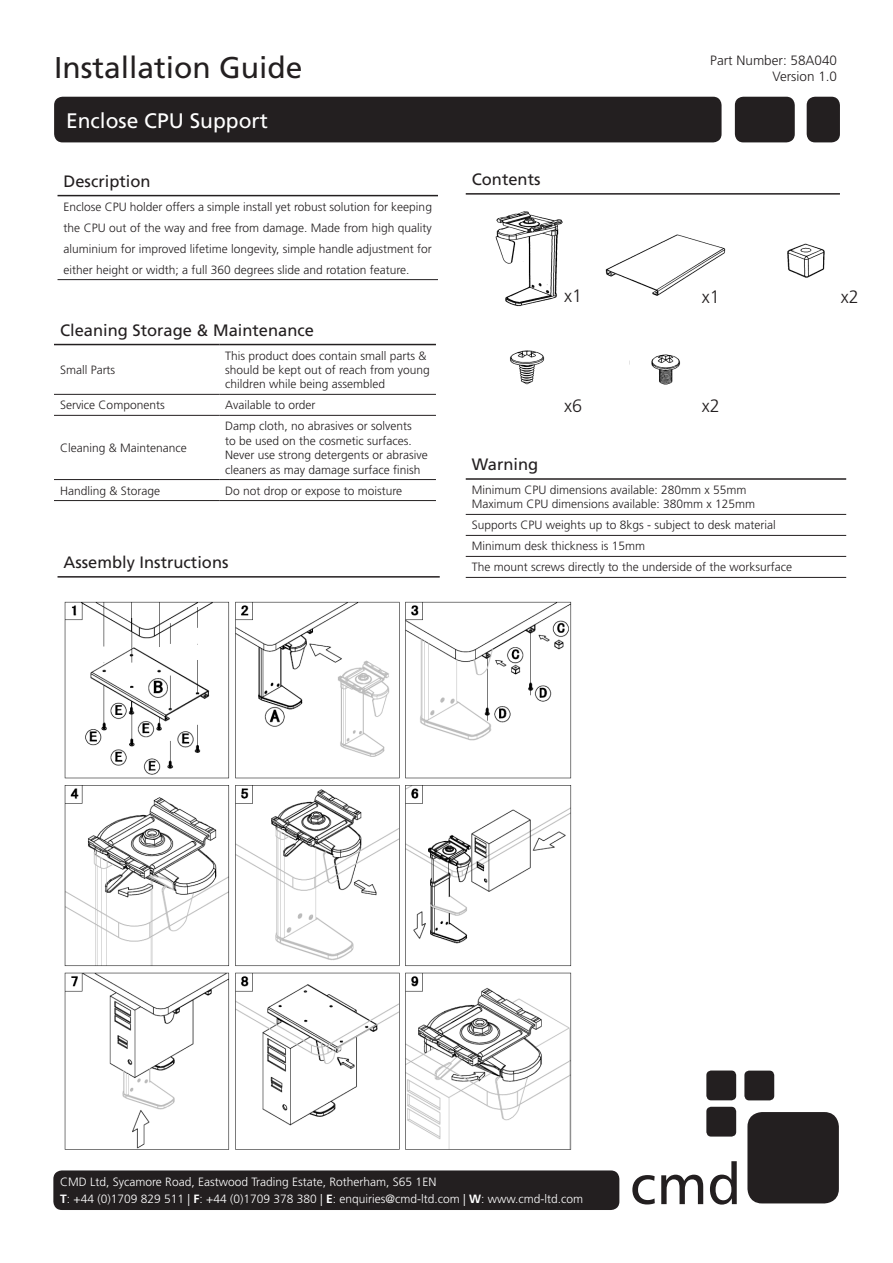
<style>
.page{position:relative;width:893px;height:1263px;background:#fff}
.page>*{position:absolute;margin:0;border:0;box-sizing:border-box;transform-origin:0 0}
.t1{font:30px "Frutiger LT Std";color:#231f20}
.t2{font:21px "Frutiger LT Std";color:#fff}
.t3{font:300 18px "Frutiger LT Std";color:#231f20}
.t4{font:16.5px "Frutiger LT Std";color:#231f20}
.t5{font:300 13.5px "Frutiger LT Std";color:#231f20}
.t6{font:300 12px/14.4px "Frutiger LT Std";color:#231f20}
.t7{font:300 12px "Frutiger LT Std";color:#fff}
.s1{font-weight:700}
</style>
<div class="page">
<div style="left:54px;top:97px;width:668px;height:45px;background:#231f20;border-radius:9px"></div>
<div style="left:747px;top:1112px;width:92px;height:91px;background:#231f20;border-radius:15px"></div>
<svg style="left:632px;top:1175px;width:23px;height:29px"></svg>
<svg style="left:661px;top:1175px;width:42px;height:29px"></svg>
<svg style="left:710px;top:1161px;width:27px;height:43px"></svg>
<div style="left:706px;top:1107px;width:30px;height:29px;background:#231f20;border-radius:5px"></div>
<div style="left:706px;top:1070px;width:30px;height:30px;background:#231f20;border-radius:5px"></div>
<div style="left:744px;top:1070px;width:30px;height:30px;background:#231f20;border-radius:5px"></div>
<div style="left:735px;top:97px;width:60px;height:45px;background:#231f20;border-radius:9px"></div>
<div style="left:807px;top:97px;width:33px;height:45px;background:#231f20;border-radius:9px"></div>
<hr style="left:58px;top:279px;width:380px;height:1px;background:#231f20">
<hr style="left:58px;top:195px;width:380px;height:1px;background:#231f20">
<div style="left:53px;top:1170px;width:566px;height:40px;background:#231f20;border-radius:9px"></div>
<hr style="left:54px;top:394px;width:165px;height:1px;background:#231f20">
<hr style="left:219px;top:394px;width:217px;height:1px;background:#231f20">
<hr style="left:54px;top:415px;width:165px;height:1px;background:#231f20">
<hr style="left:219px;top:415px;width:217px;height:1px;background:#231f20">
<hr style="left:54px;top:479px;width:165px;height:1px;background:#231f20">
<hr style="left:219px;top:479px;width:217px;height:1px;background:#231f20">
<hr style="left:54px;top:500px;width:165px;height:1px;background:#231f20">
<hr style="left:219px;top:500px;width:217px;height:1px;background:#231f20">
<hr style="left:54px;top:344px;width:165px;height:1px;background:#231f20">
<hr style="left:219px;top:344px;width:217px;height:1px;background:#231f20">
<hr style="left:466px;top:514px;width:380px;height:1px;background:#231f20">
<hr style="left:466px;top:535px;width:380px;height:1px;background:#231f20">
<hr style="left:466px;top:556px;width:380px;height:1px;background:#231f20">
<hr style="left:466px;top:577px;width:380px;height:1px;background:#231f20">
<hr style="left:466px;top:478px;width:380px;height:2px;background:#231f20">
<hr style="left:466px;top:193px;width:374px;height:2px;background:#231f20">
<hr style="left:58px;top:576px;width:382px;height:2px;background:#231f20">
<img style="left:495px;top:211px;width:68px;height:96px">
<img style="left:605px;top:234px;width:121px;height:62px">
<img style="left:787px;top:243px;width:38px;height:35px">
<img style="left:651px;top:354px;width:29px;height:31px">
<img style="left:510px;top:350px;width:35px;height:35px">
<img style="left:64px;top:601px;width:508px;height:549px">
<p class="t1" style="left:54px;top:49px;width:250px">Installation Guide</p>
<p class="t2" style="left:66px;top:108px;width:203px">Enclose CPU Support</p>
<p class="t4" style="left:64px;top:171px;width:89px">Description</p>
<p class="t6" style="left:64px;top:196px;width:370px;line-height:21px;text-align:justify">Enclose CPU holder offers a simple install yet robust solution for keeping the CPU out of the way and free from damage. Made from high quality aluminium for improved lifetime longevity, simple handle adjustment for either height or width; a full 360 degrees slide and rotation feature.</p>
<p class="t4" style="left:60px;top:320px;width:255px">Cleaning Storage &amp; Maintenance</p>
<p class="t6" style="left:60px;top:363px;width:57px">Small Parts</p>
<p class="t6" style="left:225px;top:348px;width:206px">This product does contain small parts &amp; should be kept out of reach from young children while being assembled</p>
<p class="t6" style="left:60px;top:398px;width:106px">Service Components</p>
<p class="t6" style="left:225px;top:398px;width:92px">Available to order</p>
<p class="t6" style="left:60px;top:441px;width:128px">Cleaning &amp; Maintenance</p>
<p class="t6" style="left:225px;top:419px;width:204px">Damp cloth, no abrasives or solvents<br>to be used on the cosmetic surfaces.<br>Never use strong detergents or abrasive cleaners as may damage surface finish</p>
<p class="t6" style="left:60px;top:483px;width:102px">Handling &amp; Storage</p>
<p class="t6" style="left:225px;top:483px;width:178px">Do not drop or expose to moisture</p>
<p class="t4" style="left:64px;top:553px;width:167px">Assembly Instructions</p>
<p class="t4" style="left:472px;top:170px;width:70px">Contents</p>
<p class="t5" style="left:710px;top:53px;width:128px">Part Number: 58A040</p>
<p class="t5" style="left:772px;top:69px;width:66px">Version 1.0</p>
<p class="t3" style="left:564px;top:285px;width:19px">x1</p>
<p class="t3" style="left:702px;top:286px;width:20px">x1</p>
<p class="t3" style="left:841px;top:286px;width:19px">x2</p>
<p class="t3" style="left:564px;top:395px;width:19px">x6</p>
<p class="t3" style="left:702px;top:395px;width:20px">x2</p>
<p class="t4" style="left:472px;top:455px;width:68px">Warning</p>
<p class="t6" style="left:472px;top:483px;width:276px">Minimum CPU dimensions available: 280mm x 55mm</p>
<p class="t6" style="left:472px;top:497px;width:285px">Maximum CPU dimensions available: 380mm x 125mm</p>
<p class="t6" style="left:472px;top:518px;width:306px">Supports CPU weights up to 8kgs - subject to desk material</p>
<p class="t6" style="left:472px;top:539px;width:175px">Minimum desk thickness is 15mm</p>
<p class="t6" style="left:472px;top:560px;width:322px">The mount screws directly to the underside of the worksurface</p>
<p class="t7" style="left:60px;top:1175px;width:378px">CMD Ltd, Sycamore Road, Eastwood Trading Estate, Rotherham, S65 1EN</p>
<p class="t7" style="left:60px;top:1192px;width:524px"><span class="s1">T</span>: +44 (0)1709 829 511 | <span class="s1">F</span>: +44 (0)1709 378 380 | <span class="s1">E</span>: enquiries@cmd-ltd.com | <span class="s1">W</span>: www.cmd-ltd.com</p>
</div>
